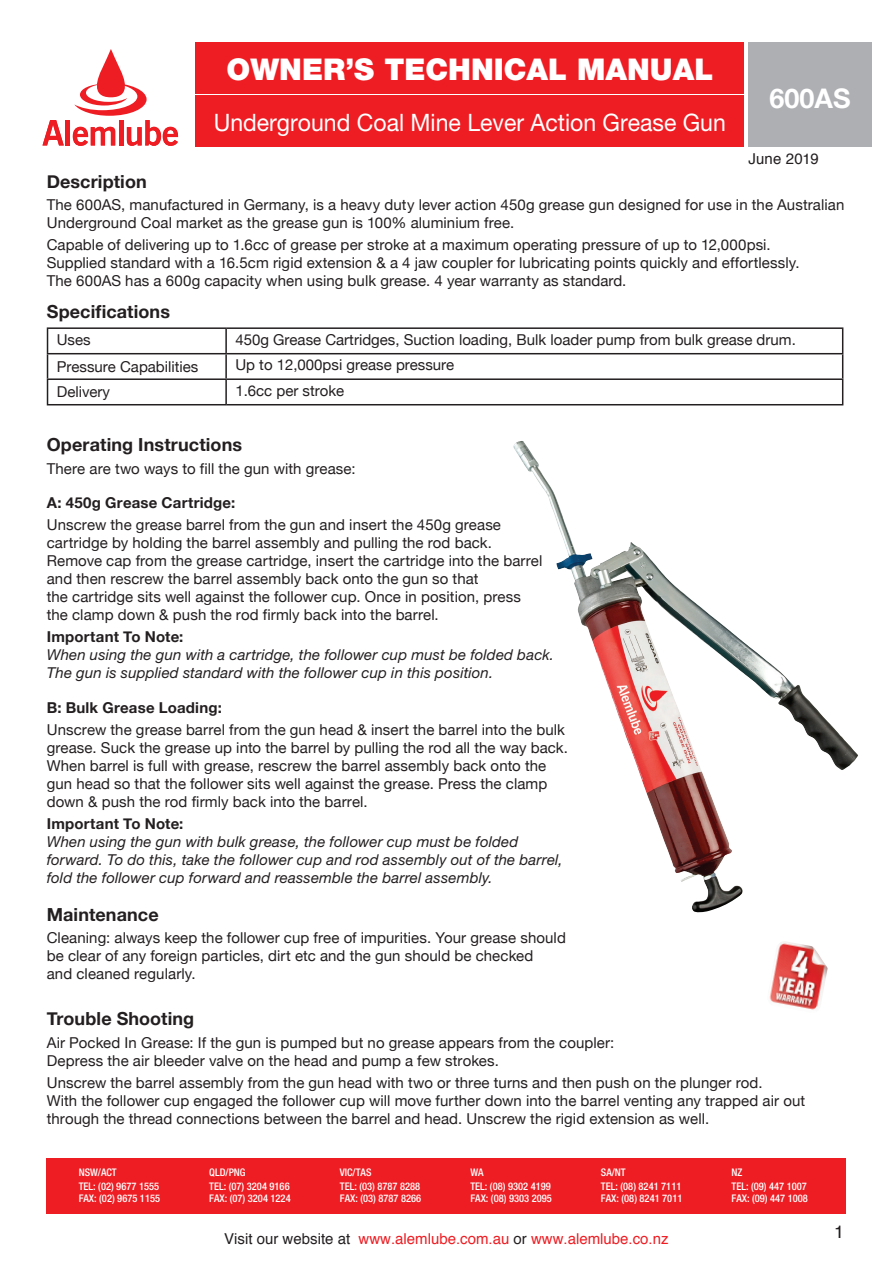
<style>
.page{position:relative;width:893px;height:1263px;background:#fff}
.page>*{position:absolute;margin:0;border:0;box-sizing:border-box;transform-origin:0 0}
.t1{font:900 30px "Helvetica Neue CE";color:#fff}
.t2{font:700 27px "Helvetica Neue";color:#fff}
.t3{font:24px "Helvetica Neue CE";color:#fff;scale:.96 1}
.t4{font:700 18px "Helvetica Neue";letter-spacing:.005em;color:#231f20}
.t5{font:18px "Helvetica";color:#231f20}
.t6{font:15px/18px "Helvetica Neue";letter-spacing:.005em;color:#231f20}
.t7{font:italic 15px/18px "Helvetica Neue CE";letter-spacing:.01em;color:#231f20}
.t8{font:700 15px "Helvetica Neue";letter-spacing:.015em;color:#231f20}
.t9{font:15px "Helvetica";color:#ee1d23}
.t10{font:15px "Helvetica";letter-spacing:.01em;color:#231f20}
.t11{font:500 condensed 10.5px/14.1px "Helvetica Neue";color:#fff}
.s1{color:#231f20}
</style>
<div class="page">
<div style="left:47px;top:1159px;width:799px;height:55px;background:#ee1d23"></div>
<svg style="left:48px;top:329px;width:794px;height:75px"></svg>
<hr style="left:47px;top:327px;width:179px;height:2px;background:#231f20">
<hr style="left:226px;top:327px;width:617px;height:2px;background:#231f20">
<hr style="left:225px;top:329px;width:2px;height:24px;background:#231f20">
<hr style="left:47px;top:353px;width:179px;height:1px;background:#231f20">
<hr style="left:226px;top:353px;width:617px;height:1px;background:#231f20">
<hr style="left:225px;top:354px;width:2px;height:24px;background:#231f20">
<hr style="left:47px;top:378px;width:179px;height:2px;background:#231f20">
<svg style="left:47px;top:329px;width:1px;height:75px"></svg>
<hr style="left:226px;top:378px;width:617px;height:2px;background:#231f20">
<hr style="left:225px;top:380px;width:2px;height:24px;background:#231f20">
<svg style="left:842px;top:329px;width:1px;height:75px"></svg>
<hr style="left:47px;top:404px;width:179px;height:1px;background:#231f20">
<hr style="left:226px;top:404px;width:617px;height:1px;background:#231f20">
<div style="left:196px;top:96px;width:548px;height:51px;background:#ee1d23"></div>
<div style="left:196px;top:43px;width:548px;height:51px;background:#ee1d23"></div>
<div style="left:748px;top:43px;width:124px;height:104px;background:#aeafb3"></div>
<svg style="left:43px;top:120px;width:21px;height:25px"></svg>
<hr style="left:66px;top:120px;width:4px;height:25px;background:#ee1d23">
<svg style="left:73px;top:49px;width:105px;height:97px"></svg>
<img style="left:513px;top:445px;width:248px;height:468px">
<img style="left:769px;top:942px;width:59px;height:68px">
<h1 class="t1" style="left:227px;top:50px;width:488px">OWNER’S TECHNICAL MANUAL</h1>
<h3 class="t3" style="left:214px;top:108px;width:535px">Underground Coal Mine Lever Action Grease Gun</h3>
<h2 class="t2" style="left:769px;top:77px;width:83px">600AS</h2>
<p class="t10" style="left:748px;top:147px;width:72px">June 2019</p>
<p class="t4" style="left:47px;top:167px;width:101px">Description</p>
<p class="t6" style="left:47px;top:196px;width:799px">The 600AS, manufactured in Germany, is a heavy duty lever action 450g grease gun designed for use in the Australian<br>Underground Coal market as the grease gun is 100% aluminium free.</p>
<p class="t6" style="left:47px;top:237px;width:754px">Capable of delivering up to 1.6cc of grease per stroke at a maximum operating pressure of up to 12,000psi.<br>Supplied standard with a 16.5cm rigid extension &amp; a 4 jaw coupler for lubricating points quickly and effortlessly.<br>The 600AS has a 600g capacity when using bulk grease. 4 year warranty as standard.</p>
<p class="t4" style="left:47px;top:297px;width:125px">Specifications</p>
<p class="t6" style="left:57px;top:331px;width:35px">Uses</p>
<p class="t6" style="left:235px;top:331px;width:562px">450g Grease Cartridges, Suction loading, Bulk loader pump from bulk grease drum.</p>
<p class="t6" style="left:57px;top:358px;width:143px">Pressure Capabilities</p>
<p class="t6" style="left:235px;top:357px;width:220px">Up to 12,000psi grease pressure</p>
<p class="t6" style="left:57px;top:384px;width:55px">Delivery</p>
<p class="t6" style="left:235px;top:382px;width:110px">1.6cc per stroke</p>
<p class="t4" style="left:47px;top:431px;width:197px">Operating Instructions</p>
<p class="t6" style="left:47px;top:460px;width:310px">There are two ways to fill the gun with grease:</p>
<p class="t8" style="left:47px;top:491px;width:190px">A: 450g Grease Cartridge:</p>
<p class="t6" style="left:47px;top:517px;width:497px">Unscrew the grease barrel from the gun and insert the 450g grease cartridge by holding the barrel assembly and pulling the rod back.<br>Remove cap from the grease cartridge, insert the cartridge into the barrel and then rescrew the barrel assembly back onto the gun so that<br>the cartridge sits well against the follower cup. Once in position, press the clamp down &amp; push the rod firmly back into the barrel.</p>
<p class="t8" style="left:47px;top:625px;width:138px">Important To Note:</p>
<p class="t7" style="left:47px;top:646px;width:509px">When using the gun with a cartridge, the follower cup must be folded back.<br>The gun is supplied standard with the follower cup in this position.</p>
<p class="t8" style="left:47px;top:695px;width:177px">B: Bulk Grease Loading:</p>
<p class="t6" style="left:47px;top:721px;width:523px">Unscrew the grease barrel from the gun head &amp; insert the barrel into the bulk grease. Suck the grease up into the barrel by pulling the rod all the way back.<br>When barrel is full with grease, rescrew the barrel assembly back onto the gun head so that the follower sits well against the grease. Press the clamp down &amp; push the rod firmly back into the barrel.</p>
<p class="t8" style="left:47px;top:812px;width:138px">Important To Note:</p>
<p class="t7" style="left:47px;top:833px;width:517px">When using the gun with bulk grease, the follower cup must be folded forward. To do this, take the follower cup and rod assembly out of the barrel, fold the follower cup forward and reassemble the barrel assembly.</p>
<p class="t4" style="left:47px;top:900px;width:113px">Maintenance</p>
<p class="t6" style="left:47px;top:930px;width:521px">Cleaning: always keep the follower cup free of impurities. Your grease should be clear of any foreign particles, dirt etc and the gun should be checked<br>and cleaned regularly.</p>
<p class="t4" style="left:47px;top:1005px;width:149px">Trouble Shooting</p>
<p class="t6" style="left:47px;top:1034px;width:569px">Air Pocked In Grease: If the gun is pumped but no grease appears from the coupler:<br>Depress the air bleeder valve on the head and pump a few strokes.</p>
<p class="t6" style="left:47px;top:1074px;width:760px">Unscrew the barrel assembly from the gun head with two or three turns and then push on the plunger rod.<br>With the follower cup engaged the follower cup will move further down into the barrel venting any trapped air out through the thread connections between the barrel and head. Unscrew the rigid extension as well.</p>
<p class="t11" style="left:79px;top:1164px;width:82px">NSW/ACT<br>TEL: (02) 9677 1555</p>
<p class="t11" style="left:79px;top:1191px;width:83px">FAX: (02) 9675 1155</p>
<p class="t11" style="left:209px;top:1164px;width:82px">QLD/PNG<br>TEL: (07) 3204 9166</p>
<p class="t11" style="left:209px;top:1191px;width:83px">FAX: (07) 3204 1224</p>
<p class="t11" style="left:340px;top:1164px;width:82px">VIC/TAS<br>TEL: (03) 8787 8288</p>
<p class="t11" style="left:340px;top:1191px;width:83px">FAX: (03) 8787 8266</p>
<p class="t11" style="left:470px;top:1164px;width:82px">WA<br>TEL: (08) 9302 4199</p>
<p class="t11" style="left:470px;top:1191px;width:83px">FAX: (08) 9303 2095</p>
<p class="t11" style="left:601px;top:1164px;width:82px">SA/NT<br>TEL: (08) 8241 7111</p>
<p class="t11" style="left:601px;top:1191px;width:83px">FAX: (08) 8241 7011</p>
<p class="t9" style="left:224px;top:1227px;width:446px"><span class="s1">Visit our website at</span> www.alemlube.com.au <span class="s1">or</span> www.alemlube.co.nz</p>
<p class="t11" style="left:731px;top:1164px;width:77px">NZ<br>TEL: (09) 447 1007</p>
<p class="t11" style="left:731px;top:1191px;width:78px">FAX: (09) 447 1008</p>
<p class="t5" style="left:834px;top:1218px;width:12px">1</p>
</div>
